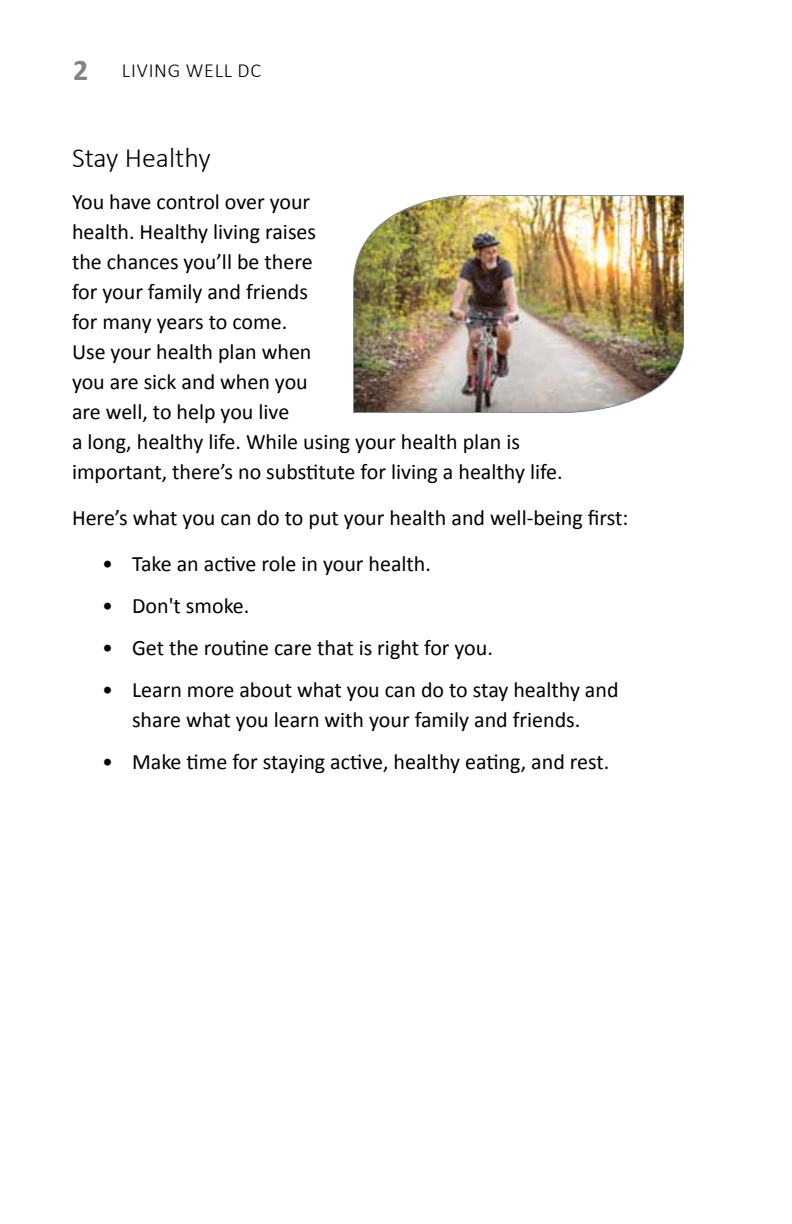
<style>
.page{position:relative;width:792px;height:1224px;background:#fff}
.page>*{position:absolute;margin:0;border:0;box-sizing:border-box;transform-origin:0 0}
.t1{font:300 28px "Calibri";color:#000}
.t2{font:22px/30px "Calibri";color:#000}
.t3{font:300 20px "Calibri";letter-spacing:.04em;color:#000}
.s1{font-weight:700;font-size:30px;color:#808285}
</style>
<div class="page">
<img style="left:353px;top:195px;width:331px;height:218px">
<p class="t3" style="left:73px;top:58px;width:189px"><span class="s1">2</span> LIVING WELL DC</p>
<p class="t1" style="left:72px;top:141px;width:140px">Stay Healthy</p>
<p class="t2" style="left:72px;top:186px;width:492px">You have control over your<br>health. Healthy living raises<br>the chances you’ll be there<br>for your family and friends<br>for many years to come.<br>Use your health plan when<br>you are sick and when you<br>are well, to help you live<br>a long, healthy life. While using your health plan is important, there’s no substitute for living a healthy life.</p>
<p class="t2" style="left:72px;top:503px;width:558px">Here’s what you can do to put your health and well-being first:</p>
<p class="t2" style="left:102px;top:549px;width:331px">• Take an active role in your health.</p>
<p class="t2" style="left:102px;top:591px;width:149px">• Don't smoke.</p>
<p class="t2" style="left:102px;top:633px;width:392px">• Get the routine care that is right for you.</p>
<p class="t2" style="left:102px;top:675px;width:518px;text-align:center">• Learn more about what you can do to stay healthy and share what you learn with your family and friends.</p>
<p class="t2" style="left:102px;top:747px;width:509px">• Make time for staying active, healthy eating, and rest.</p>
</div>
